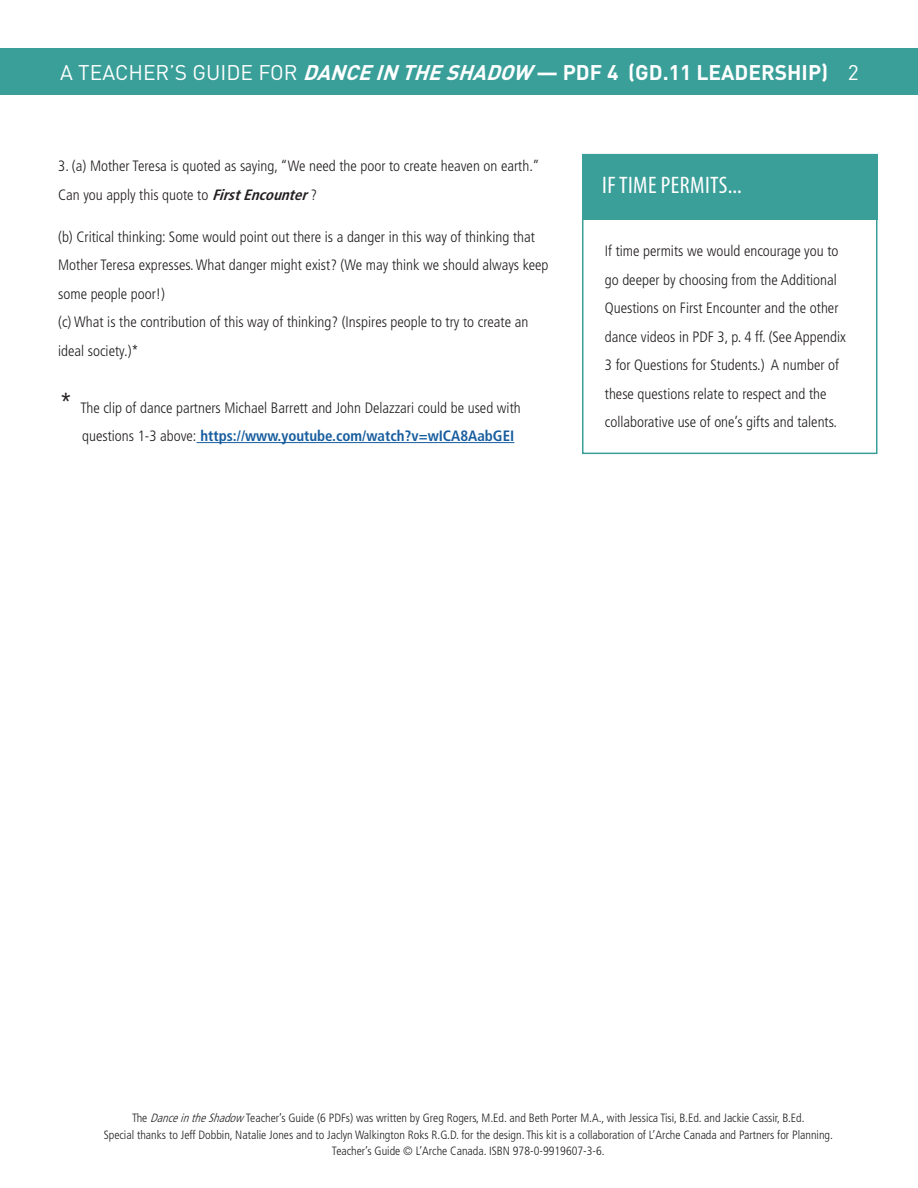
<style>
.page{position:relative;width:918px;height:1188px;background:#fff}
.page>*{position:absolute;margin:0;border:0;box-sizing:border-box;transform-origin:0 0}
.t1{font:condensed 24px "Myriad Pro";letter-spacing:.02em;color:#fff}
.t2{font:700 21px "DIN";color:#fff}
.t3{font:21px "DIN";color:#fff}
.t4{font:300 condensed 15px/28.5px "Frutiger";color:#231f20}
.t5{font:300 condensed 12px/16.5px "Frutiger";color:#231f20;text-align:center}
.s1{font-weight:400}
.s2{font-style:italic}
.s3{font-weight:700;font-style:italic}
.s4{font-size:27px}
.s5{font-weight:700;color:#175d9e}
</style>
<div class="page">
<hr style="left:197px;top:442px;width:317px;height:1px;background:#175d9e">
<div style="left:0;top:48px;width:918px;height:46px;background:#3a9f99"></div>
<div style="left:582px;top:154px;width:296px;height:300px;border:2px solid #3a9f99"></div>
<div style="left:583px;top:155px;width:295px;height:65px;background:#3a9f99"></div>
<p class="t2" style="left:60px;top:59px;width:770px"><span class="s1">A TEACHER’S GUIDE FOR</span> <span class="s2">DANCEin the SHADOW</span> — PDF 4 (Gd.11 LEADERSHI P)</p>
<p class="t3" style="left:848px;top:59px;width:12px">2</p>
<p class="t4" style="left:58px;top:152px;width:483px">3. (a) Mother Teresa is quoted as saying, “We need the poor to create heaven on earth.”<br>Can you apply this quote to <span class="s3">FirstEncounter</span>?</p>
<p class="t4" style="left:58px;top:222px;width:492px">(b) Critical thinking: Some would point out there is a danger in this way of thinking that<br>Mother Teresa expresses. What danger might exist? (We may think we should always keep some people poor!)</p>
<p class="t4" style="left:58px;top:308px;width:472px">(c) What is the contribution of this way of thinking? (Inspires people to try to create an ideal society.)*</p>
<p class="t4" style="left:82px;top:393px;width:440px;text-indent:-22px"><span class="s4">*</span> The clip of dance partners Michael Barrett and John Delazzari could be used with questions 1-3 above: <span class="s5">https://www.youtube.com/watch?v=wICA8AabGEI</span></p>
<p class="t1" style="left:602px;top:171px;width:141px">IF TIME PERMITS...</p>
<p class="t4" style="left:605px;top:237px;width:243px">If time permits we would encourage you to go deeper by choosing from the Additional Questions on First Encounter and the other dance videos in PDF 3, p. 4 ff. (See Appendix 3 for Questions for Students.) A number of these questions relate to respect and the collaborative use of one’s gifts and talents.</p>
<p class="t5" style="left:104px;top:1110px;width:731px">The <span class="s2">DanceintheShadow</span>Teacher’s Guide (6 PDFs) was written by Greg Rogers, M.Ed. and Beth Porter M.A., with Jessica Tisi, B.Ed. and Jackie Cassir, B.Ed.<br>Special thanks to Jeff Dobbin, Natalie Jones and to Jaclyn Walkington Roks R.G.D. for the design. This kit is a collaboration of L’Arche Canada and Partners for Planning.<br>Teacher’s Guide © L’Arche Canada. ISBN 978-0-9919607-3-6.</p>
</div>
